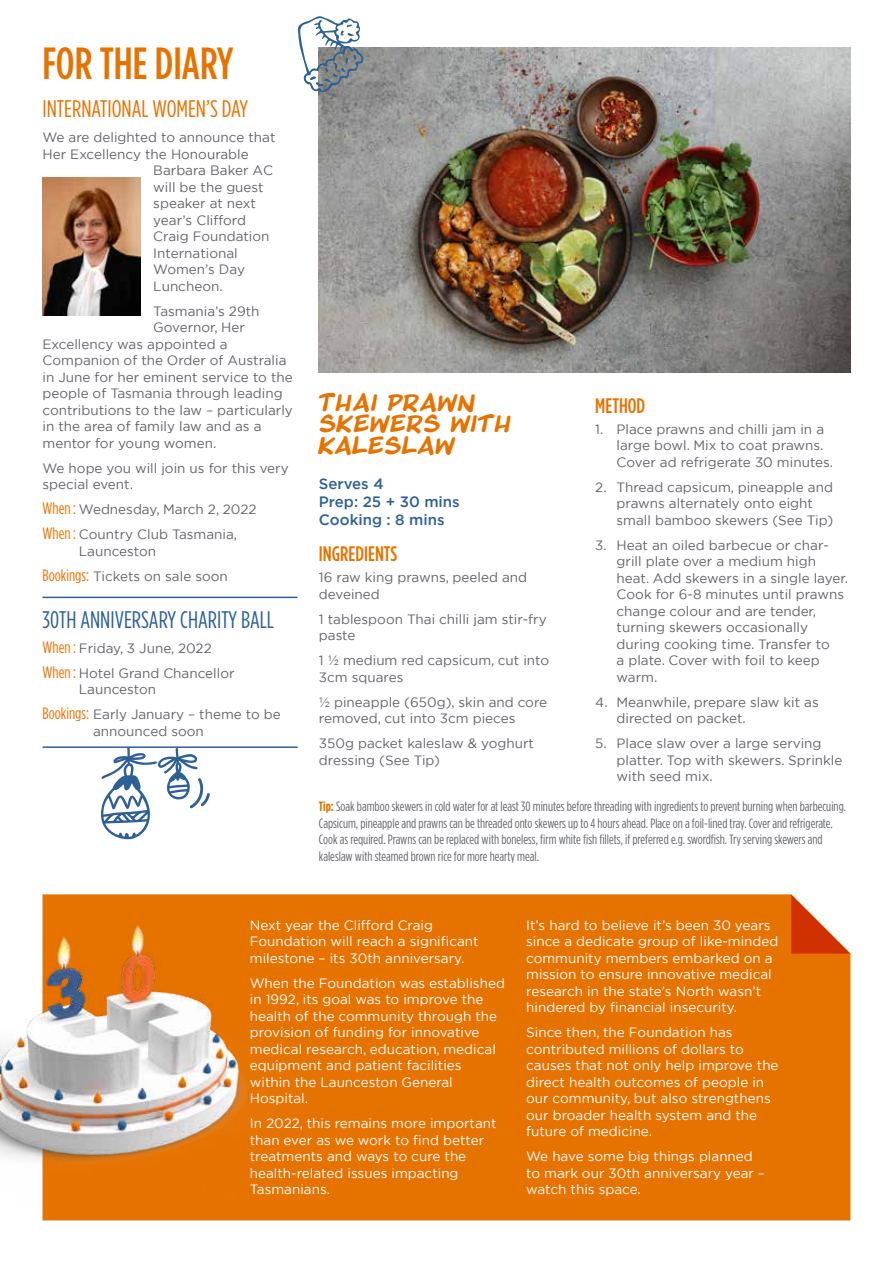
<style>
.page{position:relative;width:893px;height:1263px;background:#fff}
.page>*{position:absolute;margin:0;border:0;box-sizing:border-box;transform-origin:0 0}
.t1{font:500 45px "Gotham Condensed";color:#e67200}
.t2{font:24px "Gotham Condensed";color:#2e6095}
.t3{font:24px "Gotham Condensed";color:#e67200}
.t4{font:500 21px "Gotham Condensed";color:#e67200}
.t5{font:700 18px/21.6px "Blambot Pro BB";color:#e67200}
.t6{font:500 15px/18px "Gotham";color:#2e6095}
.t7{font:13.5px/16.5px "Gotham";color:#61646a}
.t8{font:13.5px/16.5px "Gotham";color:#fff}
.t9{font:13.5px/16.5px "Gotham Condensed";color:#61646a}
.s1{font-family:"Gotham Condensed";font-size:16.5px;color:#e67200}
.s2{font-weight:700;color:#e67200}
</style>
<div class="page">
<div style="left:43px;top:894px;width:807px;height:326px;background:#e67200"></div>
<svg style="left:791px;top:894px;width:59px;height:59px"></svg>
<img style="left:0;top:926px;width:319px;height:282px">
<img style="left:43px;top:178px;width:98px;height:138px">
<hr style="left:43px;top:597px;width:255px;height:1px;background:#2e6095">
<hr style="left:43px;top:746px;width:255px;height:2px;background:#2e6095">
<img style="left:319px;top:48px;width:531px;height:324px">
<svg style="left:298px;top:16px;width:65px;height:79px"></svg>
<svg style="left:101px;top:747px;width:109px;height:93px"></svg>
<h1 class="t1" style="left:43px;top:37px;width:193px">FOR THE DIARY</h1>
<h2 class="t3" style="left:43px;top:95px;width:207px">INTERNATIONAL WOMEN’S DAY</h2>
<p class="t7" style="left:43px;top:129px;width:234px">We are delighted to announce that</p>
<p class="t7" style="left:43px;top:145px;width:208px">Her Excellency the Honourable</p>
<p class="t7" style="left:153px;top:162px;width:121px">Barbara Baker AC</p>
<p class="t7" style="left:153px;top:178px;width:112px">will be the guest</p>
<p class="t7" style="left:153px;top:195px;width:104px">speaker at next</p>
<p class="t7" style="left:153px;top:211px;width:94px">year’s Clifford</p>
<p class="t7" style="left:153px;top:228px;width:118px">Craig Foundation</p>
<p class="t7" style="left:153px;top:244px;width:86px">International</p>
<p class="t7" style="left:153px;top:261px;width:93px">Women’s Day</p>
<p class="t7" style="left:153px;top:277px;width:71px">Luncheon.</p>
<p class="t7" style="left:153px;top:302px;width:108px">Tasmania’s 29th</p>
<p class="t7" style="left:153px;top:319px;width:93px">Governor, Her</p>
<p class="t7" style="left:43px;top:335px;width:187px">Excellency was appointed a</p>
<p class="t7" style="left:43px;top:352px;width:245px">Companion of the Order of Australia</p>
<p class="t7" style="left:43px;top:368px;width:252px">in June for her eminent service to the</p>
<p class="t7" style="left:43px;top:385px;width:242px">people of Tasmania through leading</p>
<p class="t7" style="left:43px;top:401px;width:252px">contributions to the law – particularly</p>
<p class="t7" style="left:43px;top:418px;width:221px">in the area of family law and as a</p>
<p class="t7" style="left:43px;top:434px;width:175px">mentor for young women.</p>
<p class="t7" style="left:43px;top:459px;width:248px">We hope you will join us for this very special event.</p>
<p class="t7" style="left:43px;top:496px;width:216px;line-height:25px"><span class="s1">When :</span> Wednesday, March 2, 2022<br><span class="s1">When :</span> Country Club Tasmania,</p>
<p class="t7" style="left:43px;top:538px;width:187px;line-height:25px;text-indent:36px">Launceston<br><span class="s1">Bookings:</span> Tickets on sale soon</p>
<h2 class="t2" style="left:43px;top:605px;width:233px">30TH ANNIVERSARY CHARITY BALL</h2>
<p class="t7" style="left:43px;top:635px;width:194px;line-height:25px"><span class="s1">When :</span> Friday, 3 June, 2022<br><span class="s1">When :</span> Hotel Grand Chancellor</p>
<p class="t7" style="left:43px;top:676px;width:240px;line-height:25px;text-indent:36px">Launceston<br><span class="s1">Bookings:</span> Early January – theme to be</p>
<p class="t7" style="left:93px;top:722px;width:112px">announced soon</p>
<h3 class="t5" style="left:319px;top:392px;width:194px">THAI PRAWN<br>SKEWERS WITH<br>KALESLAW</h3>
<p class="t6" style="left:319px;top:474px;width:142px">Serves 4<br>Prep: 25 + 30 mins<br>Cooking : 8 mins</p>
<h3 class="t4" style="left:319px;top:542px;width:80px">INGREDIENTS</h3>
<p class="t7" style="left:319px;top:569px;width:210px">16 raw king prawns, peeled and deveined</p>
<p class="t7" style="left:319px;top:610px;width:229px">1 tablespoon Thai chilli jam stir-fry paste</p>
<p class="t7" style="left:319px;top:652px;width:232px">1 ½ medium red capsicum, cut into<br>3cm squares</p>
<p class="t7" style="left:319px;top:693px;width:230px">½ pineapple (650g), skin and core removed, cut into 3cm pieces</p>
<p class="t7" style="left:319px;top:735px;width:216px">350g packet kaleslaw &amp; yoghurt dressing (See Tip)</p>
<h3 class="t4" style="left:595px;top:393px;width:51px">METHOD</h3>
<p class="t7" style="left:617px;top:420px;width:218px;text-indent:-21px">1. Place prawns and chilli jam in a large bowl. Mix to coat prawns.<br>Cover ad refrigerate 30 minutes.</p>
<p class="t7" style="left:617px;top:478px;width:218px;text-indent:-21px">2. Thread capsicum, pineapple and prawns alternately onto eight small bamboo skewers (See Tip)</p>
<p class="t7" style="left:617px;top:536px;width:233px;text-indent:-21px">3. Heat an oiled barbecue or char&shy;grill plate over a medium high heat. Add skewers in a single layer.<br>Cook for 6-8 minutes until prawns change colour and are tender, turning skewers occasionally during cooking time. Transfer to<br>a plate. Cover with foil to keep warm.</p>
<p class="t7" style="left:617px;top:693px;width:204px;text-indent:-21px">4. Meanwhile, prepare slaw kit as directed on packet.</p>
<p class="t7" style="left:617px;top:735px;width:227px;text-indent:-21px">5. Place slaw over a large serving platter. Top with skewers. Sprinkle with seed mix.</p>
<p class="t9" style="left:319px;top:798px;width:529px"><span class="s2">Tip:</span> Soak bamboo skewers in cold water for at least 30 minutes before threading with ingredients to prevent burning when barbecuing.<br>Capsicum, pineapple and prawns can be threaded onto skewers up to 4 hours ahead. Place on a foil-lined tray. Cover and refrigerate.<br>Cook as required. Prawns can be replaced with boneless, firm white fish fillets, if preferred e.g. swordfish. Try serving skewers and kaleslaw with steamed brown rice for more hearty meal.</p>
<p class="t8" style="left:250px;top:916px;width:230px">Next year the Clifford Craig<br>Foundation will reach a significant milestone – its 30th anniversary.</p>
<p class="t8" style="left:250px;top:974px;width:257px">When the Foundation was established in 1992, its goal was to improve the health of the community through the provision of funding for innovative medical research, education, medical equipment and patient facilities within the Launceston General<br>Hospital.</p>
<p class="t8" style="left:250px;top:1115px;width:248px">In 2022, this remains more important than ever as we work to find better treatments and ways to cure the health-related issues impacting<br>Tasmanians.</p>
<p class="t8" style="left:526px;top:916px;width:254px">It’s hard to believe it’s been 30 years since a dedicate group of like-minded community members embarked on a mission to ensure innovative medical research in the state’s North wasn’t hindered by financial insecurity.</p>
<p class="t8" style="left:526px;top:1024px;width:254px">Since then, the Foundation has contributed millions of dollars to causes that not only help improve the direct health outcomes of people in our community, but also strengthens our broader health system and the future of medicine.</p>
<p class="t8" style="left:526px;top:1148px;width:240px">We have some big things planned to mark our 30th anniversary year – watch this space.</p>
</div>
